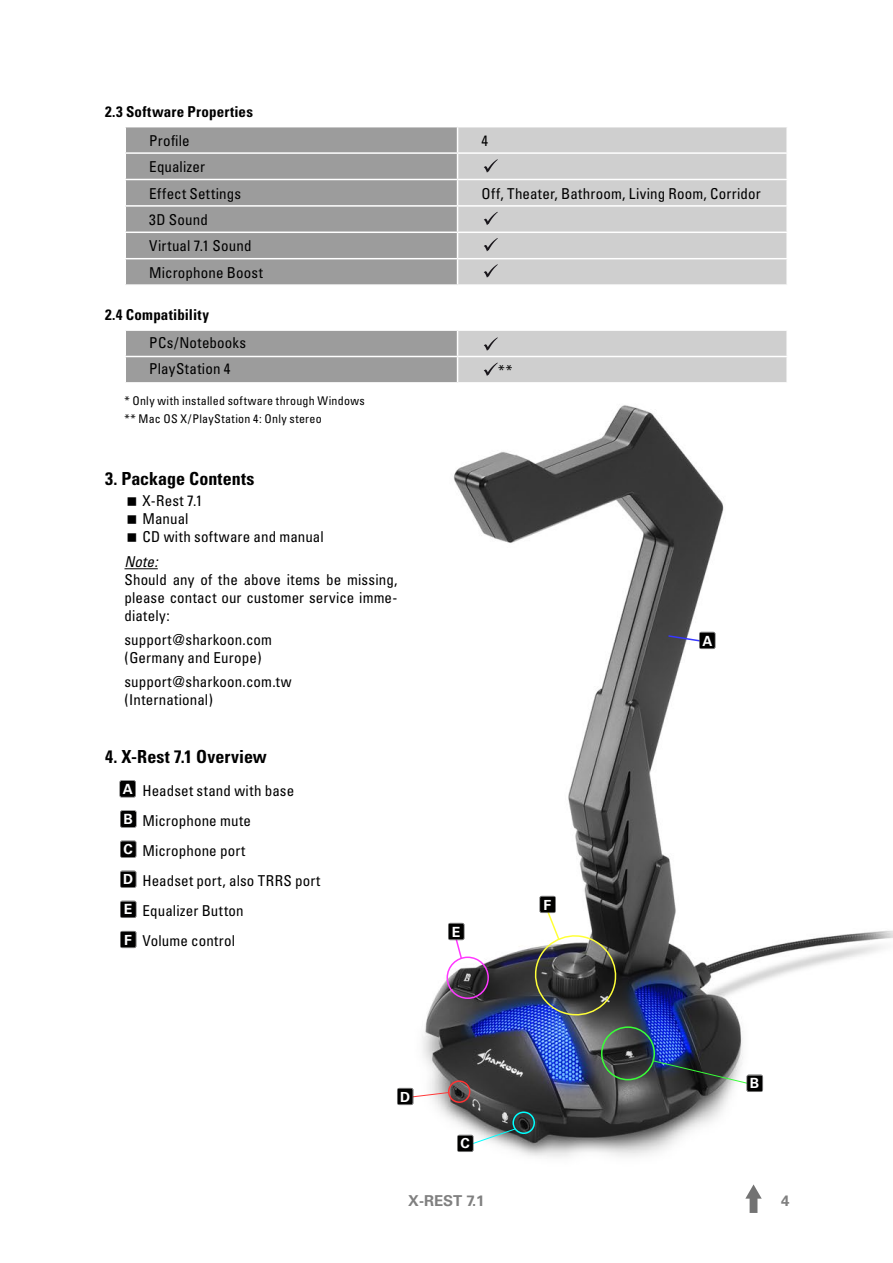
<style>
.page{position:relative;width:893px;height:1263px;background:#fff}
.page>*{position:absolute;margin:0;border:0;box-sizing:border-box;transform-origin:0 0}
.t1{font:700 condensed 18px "Univers";letter-spacing:.005em;color:#000}
.t2{font:condensed 15px/18px "Univers";letter-spacing:.01em;color:#000}
.t3{font:700 condensed 15px "Univers";letter-spacing:.015em;color:#000}
.t4{font:700 15px "Univers";color:#808080}
.t5{font:italic condensed 15px "Univers";color:#000}
.t6{font:700 14.1px "Univers";color:#fff}
.t7{font:700 13.95px/30.2px "Univers";color:#fff;text-align:justify}
.t8{font:condensed 12px/18px "Univers";letter-spacing:.02em;color:#000}
</style>
<div class="page">
<img style="left:120px;top:405px;width:773px;height:752px">
<svg style="left:745px;top:1184px;width:17px;height:29px"></svg>
<hr style="left:124px;top:568px;width:34px;height:1px;background:#000">
<div style="left:126px;top:127px;width:331px;height:157px;background:#9c9c9c"></div>
<div style="left:458px;top:127px;width:328px;height:157px;background:#cfcfcf"></div>
<hr style="left:124px;top:152px;width:334px;height:2px;background:#fff">
<hr style="left:124px;top:179px;width:334px;height:1px;background:#fff">
<hr style="left:124px;top:205px;width:334px;height:2px;background:#fff">
<hr style="left:124px;top:232px;width:334px;height:1px;background:#fff">
<hr style="left:124px;top:258px;width:334px;height:1px;background:#fff">
<hr style="left:458px;top:152px;width:330px;height:2px;background:#fff">
<hr style="left:458px;top:179px;width:330px;height:1px;background:#fff">
<hr style="left:458px;top:205px;width:330px;height:2px;background:#fff">
<hr style="left:458px;top:232px;width:330px;height:1px;background:#fff">
<hr style="left:458px;top:258px;width:330px;height:1px;background:#fff">
<svg style="left:484px;top:264px;width:14px;height:14px"></svg>
<svg style="left:484px;top:238px;width:14px;height:13px"></svg>
<svg style="left:125px;top:330px;width:662px;height:53px;background:#b9b9b9"></svg>
<svg style="left:484px;top:212px;width:14px;height:13px"></svg>
<svg style="left:484px;top:159px;width:14px;height:14px"></svg>
<svg style="left:120px;top:810px;width:17px;height:18px"></svg>
<svg style="left:119px;top:780px;width:17px;height:17px"></svg>
<svg style="left:120px;top:841px;width:16px;height:17px"></svg>
<svg style="left:120px;top:871px;width:16px;height:17px"></svg>
<svg style="left:120px;top:901px;width:16px;height:17px"></svg>
<svg style="left:120px;top:931px;width:16px;height:17px"></svg>
<div style="left:448px;top:1080px;width:22px;height:23px;border:2px solid #f33;border-radius:50%"></div>
<svg style="left:457px;top:1111px;width:79px;height:41px"></svg>
<svg style="left:397px;top:1088px;width:53px;height:17px"></svg>
<div style="left:446px;top:956px;width:43px;height:43px;border:2px solid #ff38ff;border-radius:50%"></div>
<div style="left:601px;top:1026px;width:54px;height:54px;border:2px solid #38ff38;border-radius:50%"></div>
<svg style="left:448px;top:923px;width:16px;height:38px"></svg>
<img style="left:528px;top:896px;width:95px;height:124px">
<svg style="left:653px;top:1060px;width:110px;height:32px"></svg>
<svg style="left:667px;top:632px;width:48px;height:17px"></svg>
<svg style="left:128px;top:497px;width:19px;height:10px"></svg>
<svg style="left:128px;top:515px;width:19px;height:10px"></svg>
<svg style="left:128px;top:533px;width:19px;height:10px"></svg>
<p class="t3" style="left:105px;top:102px;width:149px">2.3 Software Properties</p>
<p class="t2" style="left:149px;top:131px;width:42px">Profile</p>
<p class="t2" style="left:482px;top:131px;width:8px">4</p>
<p class="t2" style="left:149px;top:154px;width:93px;line-height:26.4px">Equalizer<br>Effect Settings</p>
<p class="t2" style="left:482px;top:184px;width:281px">Off, Theater, Bathroom, Living Room, Corridor</p>
<p class="t2" style="left:149px;top:206px;width:115px;line-height:26.4px">3D Sound<br>Virtual 7.1 Sound<br>Microphone Boost</p>
<p class="t3" style="left:105px;top:306px;width:105px">2.4 Compatibility</p>
<p class="t2" style="left:149px;top:329px;width:98px;line-height:26.4px">PCs/Notebooks<br>PlayStation 4</p>
<p class="t8" style="left:124px;top:391px;width:242px">* Only with installed software through Windows ** Mac OS X/PlayStation 4: Only stereo</p>
<p class="t1" style="left:105px;top:467px;width:151px">3. Package Contents</p>
<p class="t2" style="left:142px;top:491px;width:183px">X-Rest 7.1<br>Manual<br>CD with software and manual</p>
<p class="t5" style="left:124px;top:552px;width:35px">Note:</p>
<p class="t2" style="left:124px;top:571px;width:274px;text-align:justify">Should any of the above items be missing, please contact our customer service imme&shy;diately:</p>
<p class="t2" style="left:124px;top:631px;width:149px">support@sharkoon.com (Germany and Europe)</p>
<p class="t2" style="left:124px;top:673px;width:169px">support@sharkoon.com.tw (International)</p>
<p class="t1" style="left:105px;top:745px;width:163px">4. X-Rest 7.1 Overview</p>
<p class="t2" style="left:142px;top:775px;width:179px;line-height:30px">Headset stand with base<br>Microphone mute<br>Microphone port<br>Headset port, also TRRS port<br>Equalizer Button<br>Volume control</p>
<p class="t7" style="left:123px;top:774px;width:12px">A</p>
<p class="t6" style="left:123px;top:811px;width:11px">B</p>
<p class="t7" style="left:123px;top:834px;width:12px">C D E F</p>
<p class="t2" style="left:498px;top:361px;width:16px">**</p>
<p class="t7" style="left:452px;top:917px;width:10px">E</p>
<p class="t7" style="left:543px;top:890px;width:9px">F</p>
<p class="t7" style="left:400px;top:1082px;width:12px">D</p>
<p class="t7" style="left:461px;top:1128px;width:11px">C</p>
<p class="t7" style="left:702px;top:626px;width:12px">A</p>
<p class="t6" style="left:750px;top:1075px;width:11px">B</p>
<p class="t4" style="left:408px;top:1191px;width:78px">X-REST 7.1</p>
<p class="t4" style="left:781px;top:1192px;width:10px">4</p>
</div>
